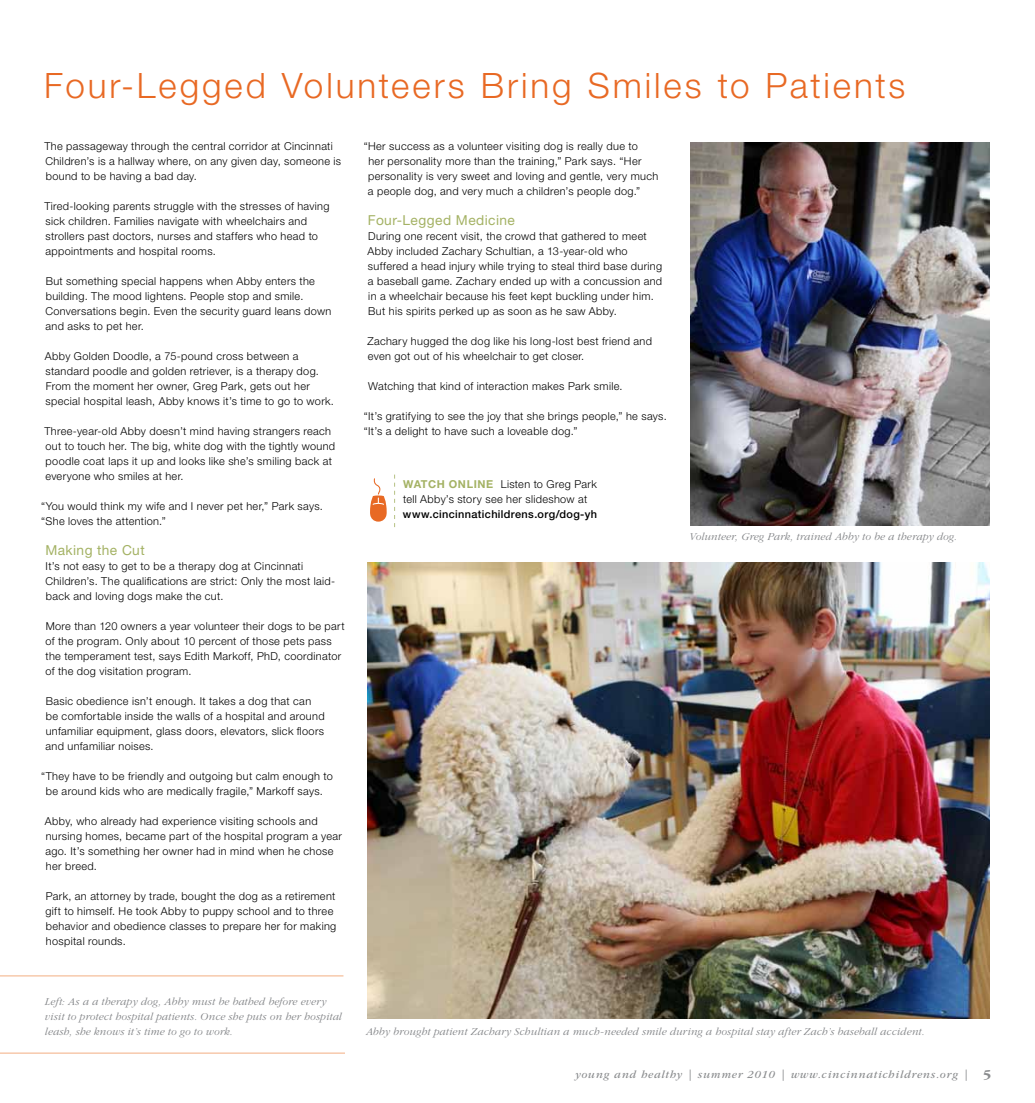
<style>
.page{position:relative;width:1035px;height:1103px;background:#fff}
.page>*{position:absolute;margin:0;border:0;box-sizing:border-box;transform-origin:0 0}
.t1{font:300 35px "Helvetica Neue LT Std";letter-spacing:.085em;color:#e86924}
.t2{font:13.75px "Helvetica Neue LT Std";letter-spacing:.03em;color:#a4b264}
.t3{font:italic 11.25px "ITC Garamond Std";letter-spacing:.07em;color:#8a8c8e}
.t4{font:300 11px/15px "Helvetica Neue LT Std";letter-spacing:.03em;color:#000}
.t5{font:italic 300 11px/15px "ITC Garamond Std";letter-spacing:.015em;color:#808285}
.t6{font:500 11px "Helvetica Neue LT Std";letter-spacing:.03em;color:#000}
.s1{font-weight:700;color:#a4b264}
.s2{font-weight:700;font-style:normal;font-size:13.75px}
</style>
<div class="page">
<svg style="left:370px;top:478px;width:17px;height:43px"></svg>
<svg style="left:394px;top:474px;width:1px;height:53px"></svg>
<img style="left:690px;top:143px;width:300px;height:382px">
<img style="left:368px;top:562px;width:622px;height:456px">
<hr style="left:0;top:1052px;width:345px;height:1px;background:#f3ae82">
<hr style="left:0;top:975px;width:343px;height:1px;background:#f3ae82">
<h1 class="t1" style="left:44px;top:64px;width:863px">Four-Legged Volunteers Bring Smiles to Patients</h1>
<p class="t4" style="left:44px;top:138px;width:298px">The passageway through the central corridor at Cincinnati<br>Children’s is a hallway where, on any given day, someone is bound to be having a bad day.</p>
<p class="t4" style="left:44px;top:198px;width:287px">Tired-looking parents struggle with the stresses of having sick children. Families navigate with wheelchairs and strollers past doctors, nurses and staffers who head to appointments and hospital rooms.</p>
<p class="t4" style="left:45px;top:273px;width:288px">But something special happens when Abby enters the building. The mood lightens. People stop and smile.<br>Conversations begin. Even the security guard leans down and asks to pet her.</p>
<p class="t4" style="left:45px;top:348px;width:291px">Abby Golden Doodle, a 75-pound cross between a standard poodle and golden retriever, is a therapy dog.<br>From the moment her owner, Greg Park, gets out her special hospital leash, Abby knows it’s time to go to work.</p>
<p class="t4" style="left:44px;top:423px;width:292px">Three-year-old Abby doesn’t mind having strangers reach out to touch her. The big, white dog with the tightly wound poodle coat laps it up and looks like she’s smiling back at everyone who smiles at her.</p>
<p class="t4" style="left:41px;top:498px;width:283px">“You would think my wife and I never pet her,” Park says. “She loves the attention.”</p>
<p class="t2" style="left:45px;top:542px;width:101px">Making the Cut</p>
<p class="t4" style="left:45px;top:558px;width:291px">It’s not easy to get to be a therapy dog at Cincinnati<br>Children’s. The qualifications are strict: Only the most laid&shy;back and loving dogs make the cut.</p>
<p class="t4" style="left:45px;top:618px;width:301px">More than 120 owners a year volunteer their dogs to be part of the program. Only about 10 percent of those pets pass the temperament test, says Edith Markoff, PhD, coordinator of the dog visitation program.</p>
<p class="t4" style="left:45px;top:693px;width:281px">Basic obedience isn’t enough. It takes a dog that can be comfortable inside the walls of a hospital and around unfamiliar equipment, glass doors, elevators, slick floors and unfamiliar noises.</p>
<p class="t4" style="left:41px;top:768px;width:293px;text-align:center">“They have to be friendly and outgoing but calm enough to be around kids who are medically fragile,” Markoff says.</p>
<p class="t4" style="left:45px;top:813px;width:299px">Abby, who already had experience visiting schools and nursing homes, became part of the hospital program a year ago. It’s something her owner had in mind when he chose her breed.</p>
<p class="t4" style="left:45px;top:888px;width:292px">Park, an attorney by trade, bought the dog as a retirement gift to himself. He took Abby to puppy school and to three behavior and obedience classes to prepare her for making hospital rounds.</p>
<p class="t5" style="left:45px;top:994px;width:298px">Left: As a a therapy dog, Abby must be bathed before every visit to protect hospital patients. Once she puts on her hospital leash, she knows it’s time to go to work.</p>
<p class="t4" style="left:368px;top:138px;width:292px;text-indent:-4px">“Her success as a volunteer visiting dog is really due to<br>her personality more than the training,” Park says. “Her personality is very sweet and loving and gentle, very much a people dog, and very much a children’s people dog.”</p>
<p class="t2" style="left:368px;top:212px;width:149px">Four-Legged Medicine</p>
<p class="t4" style="left:367px;top:228px;width:296px">During one recent visit, the crowd that gathered to meet Abby included Zachary Schultian, a 13-year-old who suffered a head injury while trying to steal third base during a baseball game. Zachary ended up with a concussion and in a wheelchair because his feet kept buckling under him.<br>But his spirits perked up as soon as he saw Abby.</p>
<p class="t4" style="left:367px;top:333px;width:286px">Zachary hugged the dog like his long-lost best friend and even got out of his wheelchair to get closer.</p>
<p class="t4" style="left:368px;top:378px;width:256px">Watching that kind of interaction makes Park smile.</p>
<p class="t4" style="left:364px;top:408px;width:305px">“It’s gratifying to see the joy that she brings people,” he says. “It’s a delight to have such a loveable dog.”</p>
<p class="t4" style="left:403px;top:476px;width:195px"><span class="s1">WATCH ONLINE</span> Listen to Greg Park tell Abby’s story see her slideshow at</p>
<p class="t6" style="left:403px;top:507px;width:196px">www.cincinnatichildrens.org/dog-yh</p>
<p class="t5" style="left:689px;top:529px;width:269px">Volunteer, Greg Park, trained Abby to be a therapy dog.</p>
<p class="t5" style="left:366px;top:1024px;width:560px">Abby brought patient Zachary Schultian a much-needed smile during a hospital stay after Zach’s baseball accident.</p>
<p class="t3" style="left:575px;top:1068px;width:418px">young and healthy | summer 2010 | www.cincinnatichildrens.org | <span class="s2">5</span></p>
</div>
